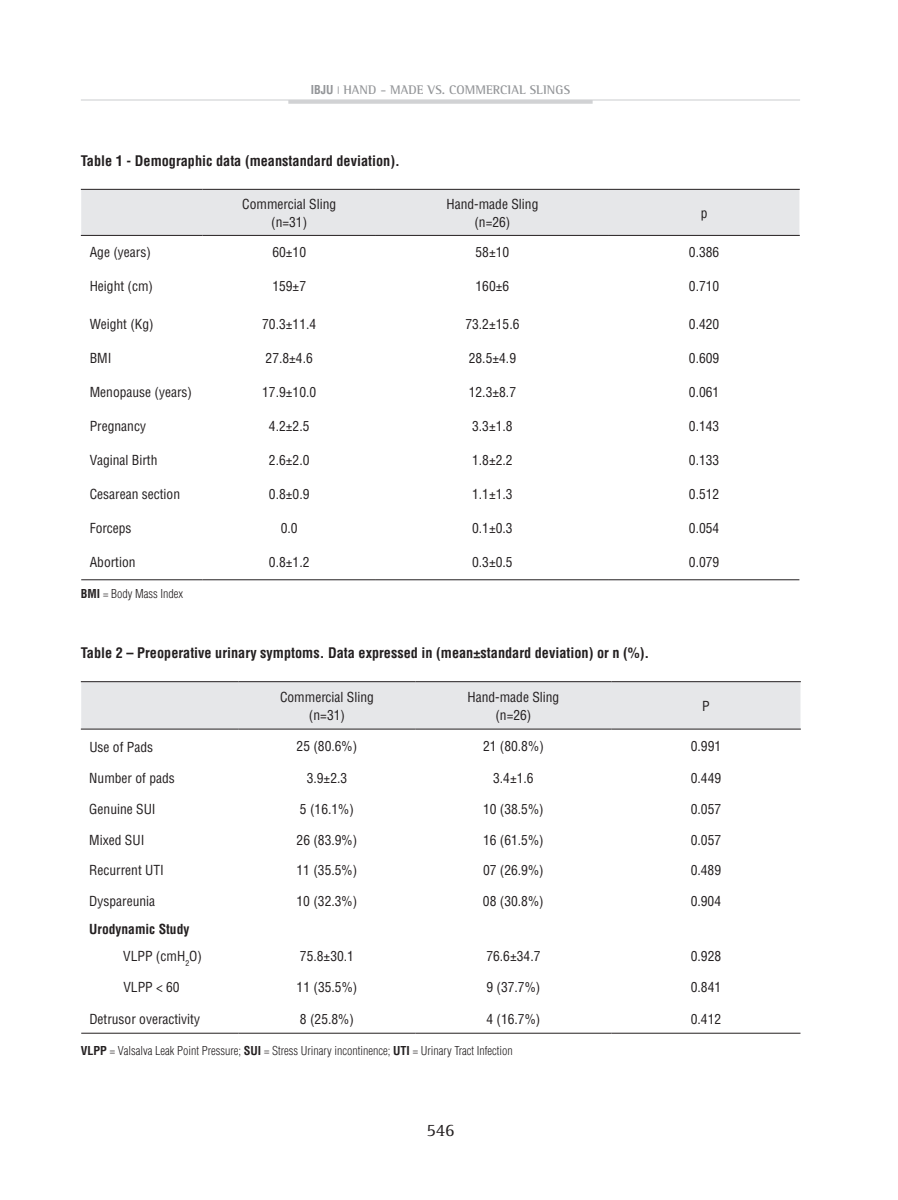
<style>
.page{position:relative;width:898px;height:1200px;background:#fff}
.page>*{position:absolute;margin:0;border:0;box-sizing:border-box;transform-origin:0 0}
.t1{font:18px "Rotis Serif";color:#231f20}
.t2{font:700 condensed 14.25px "Helvetica";color:#231f20}
.t3{font:condensed 13.5px/18px "Helvetica";color:#231f20;text-align:center}
.t4{font:700 condensed 13.5px/26.5px "Helvetica";color:#231f20}
.t5{font:700 12.75px "Rotis Semi Serif";color:#939598}
.t6{font:300 condensed 12px "Helvetica";color:#231f20}
.s1{font-family:"Helvetica";font-stretch:condensed;font-size:12px}
.s2{font-weight:700}
.s3{font-weight:400}
</style>
<div class="page">
<hr style="left:81px;top:99px;width:718px;height:2px;background:#dcdddf">
<hr style="left:288px;top:100px;width:304px;height:4px;background:#d1d2d4">
<div style="left:81px;top:190px;width:718px;height:45px;background:#e6e7e9"></div>
<hr style="left:81px;top:579px;width:121px;height:1px;background:#231f20">
<hr style="left:202px;top:579px;width:174px;height:1px;background:#231f20">
<hr style="left:376px;top:579px;width:232px;height:1px;background:#231f20">
<hr style="left:608px;top:579px;width:191px;height:1px;background:#231f20">
<hr style="left:81px;top:189px;width:121px;height:1px;background:#231f20">
<hr style="left:81px;top:235px;width:121px;height:1px;background:#231f20">
<hr style="left:202px;top:189px;width:174px;height:1px;background:#231f20">
<hr style="left:376px;top:189px;width:232px;height:1px;background:#231f20">
<hr style="left:608px;top:189px;width:191px;height:1px;background:#231f20">
<hr style="left:202px;top:235px;width:174px;height:1px;background:#231f20">
<hr style="left:376px;top:235px;width:232px;height:1px;background:#231f20">
<hr style="left:608px;top:235px;width:191px;height:1px;background:#231f20">
<div style="left:81px;top:682px;width:719px;height:46px;background:#e6e7e9"></div>
<hr style="left:81px;top:728px;width:157px;height:1px;background:#231f20">
<hr style="left:238px;top:728px;width:177px;height:1px;background:#231f20">
<hr style="left:415px;top:728px;width:196px;height:1px;background:#231f20">
<hr style="left:611px;top:728px;width:189px;height:1px;background:#231f20">
<hr style="left:81px;top:681px;width:157px;height:1px;background:#231f20">
<hr style="left:238px;top:681px;width:177px;height:1px;background:#231f20">
<hr style="left:415px;top:681px;width:196px;height:1px;background:#231f20">
<hr style="left:611px;top:681px;width:189px;height:1px;background:#231f20">
<hr style="left:81px;top:1032px;width:157px;height:1px;background:#231f20">
<hr style="left:238px;top:1032px;width:177px;height:1px;background:#231f20">
<hr style="left:415px;top:1032px;width:196px;height:1px;background:#231f20">
<hr style="left:611px;top:1032px;width:189px;height:1px;background:#231f20">
<p class="t5" style="left:311px;top:82px;width:261px"><span class="s1">ibju</span> <sup>|</sup> HAND - MADE VS. COMMERCIAL SLINGS</p>
<p class="t2" style="left:81px;top:152px;width:320px">Table 1 - Demographic data (meanstandard deviation).</p>
<p class="t3" style="left:242px;top:195px;width:95px">Commercial Sling (n=31)</p>
<p class="t3" style="left:446px;top:195px;width:93px">Hand-made Sling (n=26)</p>
<p class="t3" style="left:700px;top:204px;width:8px">p</p>
<p class="t3" style="left:90px;top:243px;width:63px">Age (years)</p>
<p class="t3" style="left:272px;top:243px;width:35px">60±10</p>
<p class="t3" style="left:475px;top:243px;width:35px">58±10</p>
<p class="t3" style="left:688px;top:243px;width:32px">0.386</p>
<p class="t3" style="left:90px;top:277px;width:65px">Height (cm)</p>
<p class="t3" style="left:272px;top:277px;width:35px">159±7</p>
<p class="t3" style="left:475px;top:277px;width:35px">160±6</p>
<p class="t3" style="left:688px;top:277px;width:32px">0.710</p>
<p class="t3" style="left:90px;top:314px;width:65px">Weight (Kg)</p>
<p class="t3" style="left:262px;top:314px;width:55px">70.3±11.4</p>
<p class="t3" style="left:465px;top:314px;width:55px">73.2±15.6</p>
<p class="t3" style="left:688px;top:314px;width:32px">0.420</p>
<p class="t3" style="left:90px;top:348px;width:23px">BMI</p>
<p class="t3" style="left:265px;top:348px;width:49px">27.8±4.6</p>
<p class="t3" style="left:468px;top:348px;width:49px">28.5±4.9</p>
<p class="t3" style="left:688px;top:348px;width:32px">0.609</p>
<p class="t3" style="left:90px;top:382px;width:104px">Menopause (years)</p>
<p class="t3" style="left:262px;top:382px;width:55px">17.9±10.0</p>
<p class="t3" style="left:468px;top:382px;width:49px">12.3±8.7</p>
<p class="t3" style="left:688px;top:382px;width:32px">0.061</p>
<p class="t3" style="left:90px;top:416px;width:58px">Pregnancy</p>
<p class="t3" style="left:269px;top:416px;width:42px">4.2±2.5</p>
<p class="t3" style="left:472px;top:416px;width:42px">3.3±1.8</p>
<p class="t3" style="left:688px;top:416px;width:32px">0.143</p>
<p class="t3" style="left:90px;top:451px;width:69px">Vaginal Birth</p>
<p class="t3" style="left:269px;top:451px;width:42px">2.6±2.0</p>
<p class="t3" style="left:472px;top:451px;width:42px">1.8±2.2</p>
<p class="t3" style="left:688px;top:451px;width:32px">0.133</p>
<p class="t3" style="left:90px;top:485px;width:92px">Cesarean section</p>
<p class="t3" style="left:269px;top:485px;width:42px">0.8±0.9</p>
<p class="t3" style="left:472px;top:485px;width:42px">1.1±1.3</p>
<p class="t3" style="left:688px;top:485px;width:32px">0.512</p>
<p class="t3" style="left:90px;top:519px;width:43px">Forceps</p>
<p class="t3" style="left:281px;top:519px;width:18px">0.0</p>
<p class="t3" style="left:472px;top:519px;width:42px">0.1±0.3</p>
<p class="t3" style="left:688px;top:519px;width:32px">0.054</p>
<p class="t3" style="left:90px;top:553px;width:47px">Abortion</p>
<p class="t3" style="left:269px;top:553px;width:42px">0.8±1.2</p>
<p class="t3" style="left:472px;top:553px;width:42px">0.3±0.5</p>
<p class="t3" style="left:688px;top:553px;width:32px">0.079</p>
<p class="t6" style="left:81px;top:585px;width:104px"><span class="s2">BMI</span> = Body Mass Index</p>
<p class="t2" style="left:81px;top:644px;width:569px">Table 2 – Preoperative urinary symptoms. Data expressed in (mean±standard deviation) or n (%).</p>
<p class="t3" style="left:280px;top:687px;width:95px">Commercial Sling (n=31)</p>
<p class="t3" style="left:467px;top:687px;width:93px">Hand-made Sling (n=26)</p>
<p class="t3" style="left:702px;top:696px;width:9px">P</p>
<p class="t3" style="left:89px;top:737px;width:65px">Use of Pads</p>
<p class="t3" style="left:296px;top:737px;width:62px">25 (80.6%)</p>
<p class="t3" style="left:483px;top:737px;width:62px">21 (80.8%)</p>
<p class="t3" style="left:690px;top:737px;width:32px">0.991</p>
<p class="t3" style="left:89px;top:769px;width:87px">Number of pads</p>
<p class="t3" style="left:306px;top:769px;width:42px">3.9±2.3</p>
<p class="t3" style="left:493px;top:769px;width:42px">3.4±1.6</p>
<p class="t3" style="left:690px;top:769px;width:32px">0.449</p>
<p class="t3" style="left:89px;top:799px;width:68px">Genuine SUI</p>
<p class="t3" style="left:300px;top:799px;width:55px">5 (16.1%)</p>
<p class="t3" style="left:483px;top:799px;width:62px">10 (38.5%)</p>
<p class="t3" style="left:690px;top:799px;width:32px">0.057</p>
<p class="t3" style="left:89px;top:830px;width:57px">Mixed SUI</p>
<p class="t3" style="left:296px;top:830px;width:62px">26 (83.9%)</p>
<p class="t3" style="left:483px;top:830px;width:62px">16 (61.5%)</p>
<p class="t3" style="left:690px;top:830px;width:32px">0.057</p>
<p class="t3" style="left:89px;top:860px;width:76px">Recurrent UTI</p>
<p class="t3" style="left:296px;top:860px;width:62px">11 (35.5%)</p>
<p class="t3" style="left:483px;top:860px;width:62px">07 (26.9%)</p>
<p class="t3" style="left:690px;top:860px;width:32px">0.489</p>
<p class="t3" style="left:89px;top:892px;width:67px">Dyspareunia</p>
<p class="t3" style="left:296px;top:892px;width:62px">10 (32.3%)</p>
<p class="t3" style="left:483px;top:892px;width:62px">08 (30.8%)</p>
<p class="t3" style="left:690px;top:892px;width:32px">0.904</p>
<p class="t4" style="left:123px;top:915px;width:80px;text-indent:-34px">Urodynamic Study<br><span class="s3">VLPP (cmH</span><sub>2</sub><span class="s3">O)</span></p>
<p class="t3" style="left:300px;top:946px;width:55px">75.8±30.1</p>
<p class="t3" style="left:486px;top:946px;width:55px">76.6±34.7</p>
<p class="t3" style="left:690px;top:946px;width:32px">0.928</p>
<p class="t3" style="left:123px;top:978px;width:58px">VLPP &lt; 60</p>
<p class="t3" style="left:296px;top:978px;width:62px">11 (35.5%)</p>
<p class="t3" style="left:486px;top:978px;width:55px">9 (37.7%)</p>
<p class="t3" style="left:690px;top:978px;width:32px">0.841</p>
<p class="t3" style="left:89px;top:1009px;width:112px">Detrusor overactivity</p>
<p class="t3" style="left:300px;top:1009px;width:55px">8 (25.8%)</p>
<p class="t3" style="left:486px;top:1009px;width:55px">4 (16.7%)</p>
<p class="t3" style="left:690px;top:1009px;width:32px">0.412</p>
<p class="t6" style="left:81px;top:1043px;width:433px"><span class="s2">VLPP</span> = Valsalva Leak Point Pressure; <span class="s2">SUI</span> = Stress Urinary incontinence; <span class="s2">UTI</span> = Urinary Tract Infection</p>
<h1 class="t1" style="left:426px;top:1119px;width:30px">546</h1>
</div>
